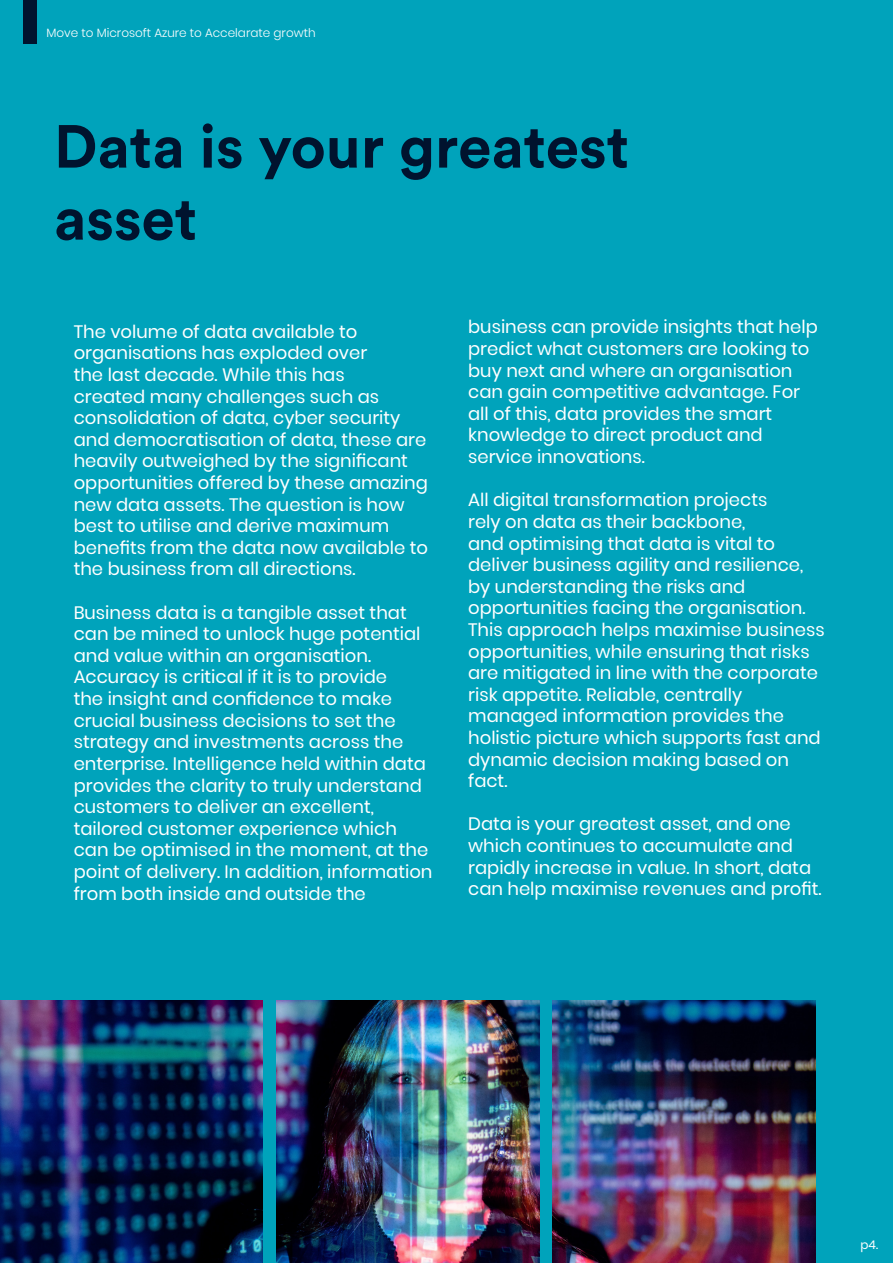
<style>
.page{position:relative;width:893px;height:1263px;background:#00a3bb}
.page>*{position:absolute;margin:0;border:0;box-sizing:border-box;transform-origin:0 0}
.t1{font:700 60px/72px "Circular Std";color:#00132e}
.t2{font:18px/21.6px "Poppins";color:#fff}
.t3{font:300 12px "Poppins";color:#fff}
.t4{font:12px "Poppins";color:#fff}
</style>
<div class="page">
<div style="left:23px;top:0;width:13px;height:44px;background:#00132e"></div>
<img style="left:0;top:1000px;width:263px;height:263px">
<img style="left:276px;top:1000px;width:263px;height:263px">
<img style="left:553px;top:1000px;width:263px;height:263px">
<p class="t3" style="left:46px;top:26px;width:271px">Move to Microsoft Azure to Accelarate growth</p>
<p class="t1" style="left:54px;top:109px;width:577px">Data is your greatest asset</p>
<p class="t2" style="left:74px;top:321px;width:356px">The volume of data available to organisations has exploded over<br>the last decade. While this has<br>created many challenges such as consolidation of data, cyber security and democratisation of data, these are heavily outweighed by the significant opportunities offered by these amazing new data assets. The question is how best to utilise and derive maximum benefits from the data now available to the business from all directions.</p>
<p class="t2" style="left:74px;top:602px;width:360px">Business data is a tangible asset that can be mined to unlock huge potential and value within an organisation.<br>Accuracy is critical if it is to provide<br>the insight and confidence to make crucial business decisions to set the strategy and investments across the enterprise. Intelligence held within data provides the clarity to truly understand customers to deliver an excellent, tailored customer experience which can be optimised in the moment, at the point of delivery. In addition, information from both inside and outside the</p>
<p class="t2" style="left:468px;top:316px;width:351px">business can provide insights that help predict what customers are looking to buy next and where an organisation can gain competitive advantage. For all of this, data provides the smart knowledge to direct product and service innovations.</p>
<p class="t2" style="left:468px;top:489px;width:358px">All digital transformation projects<br>rely on data as their backbone,<br>and optimising that data is vital to deliver business agility and resilience, by understanding the risks and opportunities facing the organisation.<br>This approach helps maximise business opportunities, while ensuring that risks are mitigated in line with the corporate risk appetite. Reliable, centrally managed information provides the holistic picture which supports fast and dynamic decision making based on fact.</p>
<p class="t2" style="left:468px;top:813px;width:355px">Data is your greatest asset, and one which continues to accumulate and rapidly increase in value. In short, data can help maximise revenues and profit.</p>
<p class="t4" style="left:860px;top:1237px;width:19px">p4.</p>
</div>
